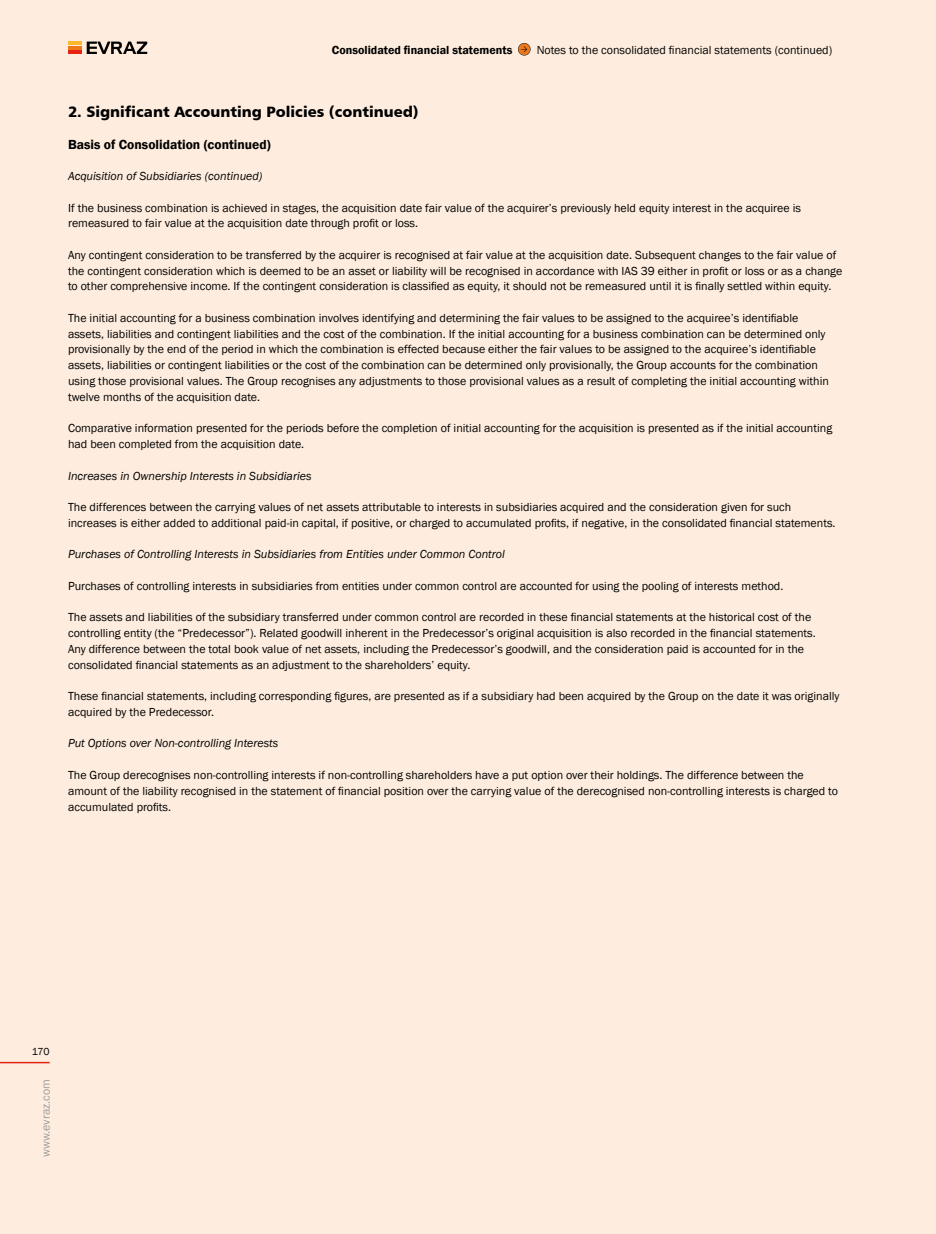
<style>
.page{position:relative;width:936px;height:1234px;background:#fff}
.page>*{position:absolute;margin:0;border:0;box-sizing:border-box;transform-origin:0 0}
.t1{font:15px "Humanist 777 BT Black B";color:#000}
.t2{font:600 13.5px "Franklin Gothic";color:#000}
.t3{font:12px/15.8px "Franklin Gothic";color:#000}
.t4{font:italic 12px "Franklin Gothic";color:#000}
.t5{font:600 12px "Franklin Gothic";color:#000}
.t6{font:12px "Franklin Gothic";color:#9d9d9c}
.t7{font:10.5px "Franklin Gothic";color:#000}
</style>
<div class="page">
<div style="left:0;top:0;width:935px;height:1233px;background:#feedde"></div>
<svg style="left:518px;top:43px;width:12px;height:12px"></svg>
<hr style="left:68px;top:42px;width:14px;height:3px;background:#fab82d">
<hr style="left:68px;top:46px;width:14px;height:3px;background:#ef7918">
<hr style="left:68px;top:51px;width:14px;height:3px;background:#e42313">
<svg style="left:87px;top:42px;width:60px;height:12px"></svg>
<hr style="left:0;top:1061px;width:50px;height:2px;background:#e42313">
<p class="t5" style="left:332px;top:43px;width:182px">Consolidated financial statements</p>
<p class="t3" style="left:536px;top:42px;width:297px">Notes to the consolidated financial statements (continued)</p>
<p class="t1" style="left:68px;top:102px;width:352px">2. Significant Accounting Policies (continued)</p>
<p class="t2" style="left:68px;top:136px;width:204px">Basis of Consolidation (continued)</p>
<p class="t4" style="left:68px;top:168px;width:196px">Acquisition of Subsidiaries (continued)</p>
<p class="t3" style="left:68px;top:200px;width:734px">If the business combination is achieved in stages, the acquisition date fair value of the acquirer’s previously held equity interest in the acquiree is remeasured to fair value at the acquisition date through profit or loss.</p>
<p class="t3" style="left:68px;top:247px;width:775px">Any contingent consideration to be transferred by the acquirer is recognised at fair value at the acquisition date. Subsequent changes to the fair value of the contingent consideration which is deemed to be an asset or liability will be recognised in accordance with IAS 39 either in profit or loss or as a change to other comprehensive income. If the contingent consideration is classified as equity, it should not be remeasured until it is finally settled within equity.</p>
<p class="t3" style="left:68px;top:310px;width:762px">The initial accounting for a business combination involves identifying and determining the fair values to be assigned to the acquiree’s identifiable assets, liabilities and contingent liabilities and the cost of the combination. If the initial accounting for a business combination can be determined only provisionally by the end of the period in which the combination is effected because either the fair values to be assigned to the acquiree’s identifiable assets, liabilities or contingent liabilities or the cost of the combination can be determined only provisionally, the Group accounts for the combination using those provisional values. The Group recognises any adjustments to those provisional values as a result of completing the initial accounting within twelve months of the acquisition date.</p>
<p class="t3" style="left:68px;top:420px;width:765px">Comparative information presented for the periods before the completion of initial accounting for the acquisition is presented as if the initial accounting had been completed from the acquisition date.</p>
<p class="t4" style="left:68px;top:468px;width:245px">Increases in Ownership Interests in Subsidiaries</p>
<p class="t3" style="left:68px;top:499px;width:769px">The differences between the carrying values of net assets attributable to interests in subsidiaries acquired and the consideration given for such increases is either added to additional paid-in capital, if positive, or charged to accumulated profits, if negative, in the consolidated financial statements.</p>
<p class="t4" style="left:68px;top:546px;width:438px">Purchases of Controlling Interests in Subsidiaries from Entities under Common Control</p>
<p class="t3" style="left:68px;top:578px;width:716px">Purchases of controlling interests in subsidiaries from entities under common control are accounted for using the pooling of interests method.</p>
<p class="t3" style="left:68px;top:609px;width:749px">The assets and liabilities of the subsidiary transferred under common control are recorded in these financial statements at the historical cost of the controlling entity (the “Predecessor”). Related goodwill inherent in the Predecessor’s original acquisition is also recorded in the financial statements.<br>Any difference between the total book value of net assets, including the Predecessor’s goodwill, and the consideration paid is accounted for in the consolidated financial statements as an adjustment to the shareholders’ equity.</p>
<p class="t3" style="left:68px;top:688px;width:773px">These financial statements, including corresponding figures, are presented as if a subsidiary had been acquired by the Group on the date it was originally acquired by the Predecessor.</p>
<p class="t4" style="left:68px;top:735px;width:212px">Put Options over Non-controlling Interests</p>
<p class="t3" style="left:68px;top:767px;width:771px">The Group derecognises non-controlling interests if non-controlling shareholders have a put option over their holdings. The difference between the amount of the liability recognised in the statement of financial position over the carrying value of the derecognised non-controlling interests is charged to accumulated profits.</p>
<p class="t7" style="left:32px;top:1045px;width:19px">170</p>
<p class="t6" style="left:38px;top:1156px;width:79px;rotate:-90deg">www.evraz.com</p>
</div>
